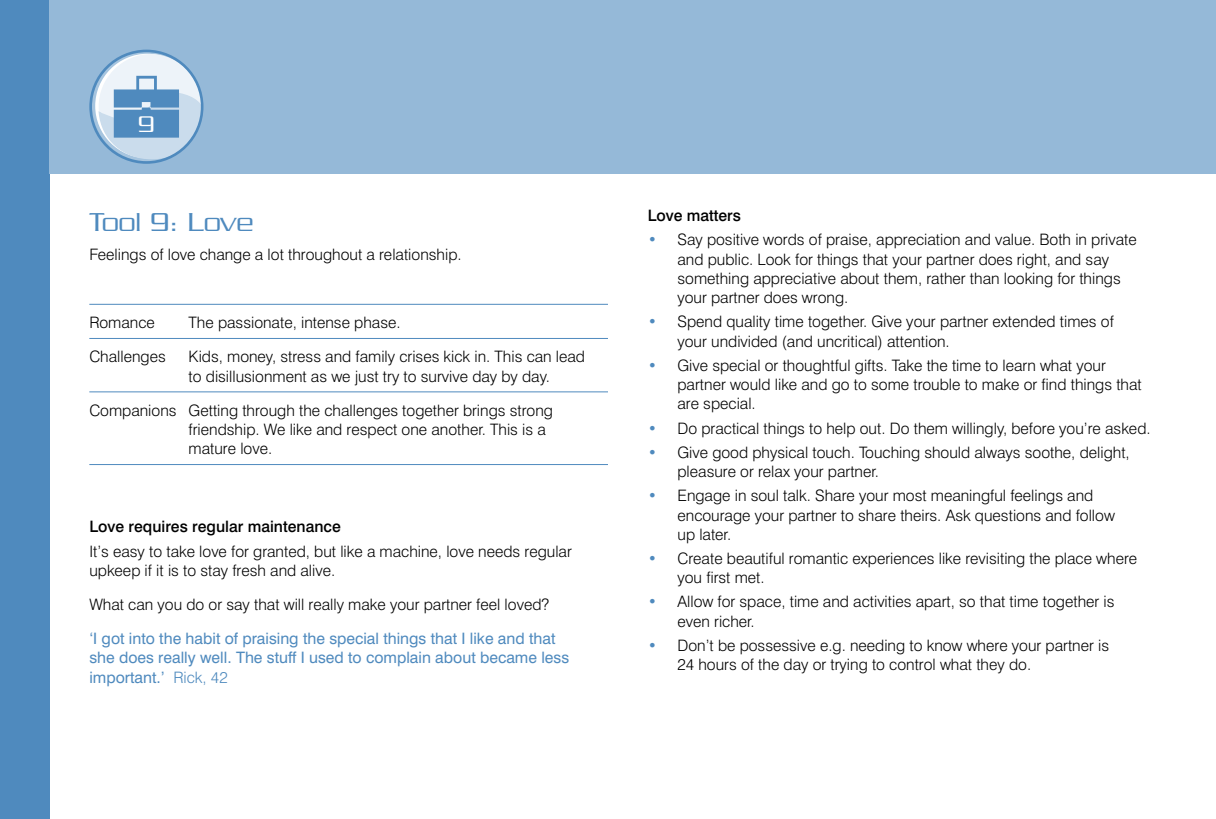
<style>
.page{position:relative;width:1216px;height:819px;background:#fff}
.page>*{position:absolute;margin:0;border:0;box-sizing:border-box;transform-origin:0 0}
.t1{font:300 28px "Serpentine";color:#4f8abe}
.t2{font:300 24.5px "Serpentine";color:#fff}
.t3{font:300 15.75px/19.2px "Swiss 721 BT";color:#000}
.t4{font:15.75px/19.2px "Swiss 721 BT";color:#4f8abe}
.t5{font:500 15.75px "Swiss 721 BT";color:#000}
.s1{font-weight:300}
.s2{color:#4f8abe}
</style>
<div class="page">
<div style="left:0;top:0;width:50px;height:819px;background:#4f8abe"></div>
<div style="left:50px;top:0;width:1165px;height:174px;background:#95b9d8"></div>
<hr style="left:89px;top:304px;width:519px;height:1px;background:#4f8abe">
<hr style="left:89px;top:338px;width:519px;height:1px;background:#4f8abe">
<hr style="left:89px;top:391px;width:519px;height:1px;background:#4f8abe">
<hr style="left:89px;top:464px;width:519px;height:1px;background:#4f8abe">
<svg style="left:94px;top:52px;width:107px;height:108px"></svg>
<div style="left:99px;top:54px;width:102px;height:104px;background:#edf3f9;border-radius:50%"></div>
<div style="left:89px;top:50px;width:114px;height:114px;border:3px solid #4f8abe;border-radius:50%"></div>
<svg style="left:98px;top:88px;width:106px;height:72px"></svg>
<div style="left:136px;top:76px;width:21px;height:21px;border:3px solid #4f8abe"></div>
<h2 class="t2" style="left:138px;top:110px;width:18px">9</h2>
<h1 class="t1" style="left:89px;top:206px;width:165px">Tool 9: Love</h1>
<p class="t3" style="left:89px;top:244px;width:374px">Feelings of love change a lot throughout a relationship.</p>
<p class="t3" style="left:89px;top:313px;width:67px">Romance</p>
<p class="t3" style="left:189px;top:313px;width:213px">The passionate, intense phase.</p>
<p class="t3" style="left:89px;top:347px;width:78px">Challenges</p>
<p class="t3" style="left:189px;top:347px;width:398px">Kids, money, stress and family crises kick in. This can lead to disillusionment as we just try to survive day by day.</p>
<p class="t3" style="left:189px;top:400px;width:366px;text-indent:-99px">Companions Getting through the challenges together brings strong friendship. We like and respect one another. This is a mature love.</p>
<p class="t5" style="left:89px;top:517px;width:253px">Love requires regular maintenance</p>
<p class="t3" style="left:89px;top:541px;width:484px">It’s easy to take love for granted, but like a machine, love needs regular upkeep if it is to stay fresh and alive.</p>
<p class="t3" style="left:89px;top:594px;width:461px">What can you do or say that will really make your partner feel loved?</p>
<p class="t4" style="left:89px;top:628px;width:481px">‘I got into the habit of praising the special things that I like and that she does really well. The stuff I used to complain about became less important.’ <span class="s1">Rick, 42</span></p>
<p class="t5" style="left:647px;top:206px;width:95px">Love matters</p>
<p class="t3" style="left:677px;top:230px;width:461px;text-indent:-30px"><span class="s2">•</span> Say positive words of praise, appreciation and value. Both in private and public. Look for things that your partner does right, and say something appreciative about them, rather than looking for things your partner does wrong.</p>
<p class="t3" style="left:677px;top:312px;width:438px;text-indent:-30px"><span class="s2">•</span> Spend quality time together. Give your partner extended times of your undivided (and uncritical) attention.</p>
<p class="t3" style="left:677px;top:355px;width:466px;text-indent:-30px"><span class="s2">•</span> Give special or thoughtful gifts. Take the time to learn what your partner would like and go to some trouble to make or find things that are special.</p>
<p class="t3" style="left:647px;top:418px;width:504px"><span class="s2">•</span> Do practical things to help out. Do them willingly, before you’re asked.</p>
<p class="t3" style="left:677px;top:442px;width:454px;text-indent:-30px"><span class="s2">•</span> Give good physical touch. Touching should always soothe, delight, pleasure or relax your partner.</p>
<p class="t3" style="left:677px;top:486px;width:439px;text-indent:-30px"><span class="s2">•</span> Engage in soul talk. Share your most meaningful feelings and encourage your partner to share theirs. Ask questions and follow up later.</p>
<p class="t3" style="left:677px;top:548px;width:461px;text-indent:-30px"><span class="s2">•</span> Create beautiful romantic experiences like revisiting the place where you first met.</p>
<p class="t3" style="left:677px;top:592px;width:438px;text-indent:-30px"><span class="s2">•</span> Allow for space, time and activities apart, so that time together is even richer.</p>
<p class="t3" style="left:677px;top:635px;width:433px;text-indent:-30px"><span class="s2">•</span> Don’t be possessive e.g. needing to know where your partner is<br>24 hours of the day or trying to control what they do.</p>
</div>
